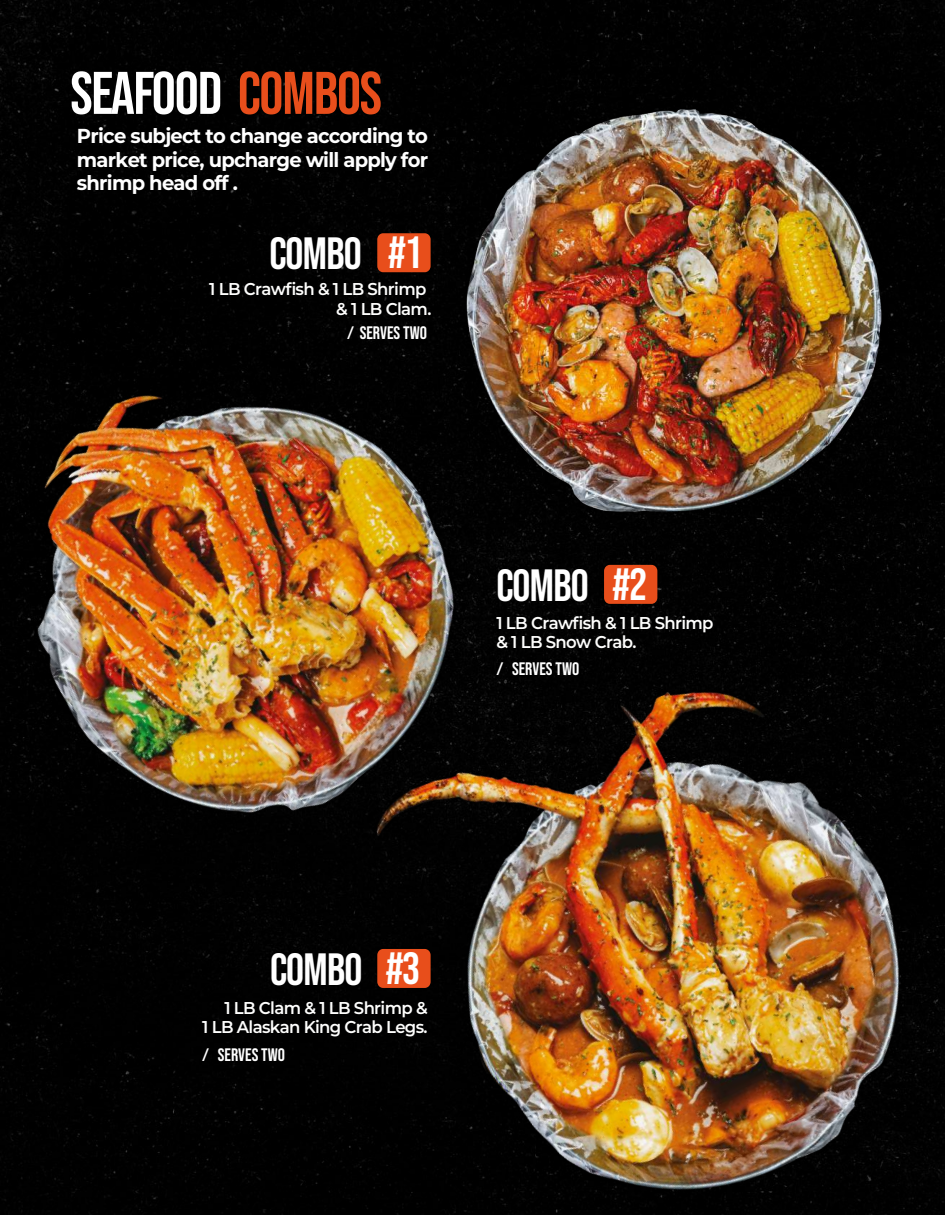
<style>
.page{position:relative;width:945px;height:1215px;background:#000}
.page>*{position:absolute;margin:0;border:0;box-sizing:border-box;transform-origin:0 0}
.t1{font:60px "Bebas Neue";letter-spacing:-.02em;color:#fff}
.t2{font:45px "Bebas Neue";letter-spacing:-.015em;color:#fff}
.t3{font:700 20.25px/23.4px "Montserrat";letter-spacing:-.04em;color:#fff;text-align:justify}
.t4{font:18px "Bebas Neue";color:#fff}
.t5{font:600 17.1px/19.8px "Montserrat";letter-spacing:-.04em;color:#fdfdfc;text-align:right}
.s1{color:#e84e1b}
</style>
<div class="page">
<img style="left:332px;top:80px;width:613px;height:454px">
<img style="left:0;top:187px;width:639px;height:807px">
<img style="left:235px;top:544px;width:710px;height:671px">
<div style="left:377px;top:949px;width:54px;height:39px;background:#e84e1b;border-radius:6px"></div>
<div style="left:604px;top:565px;width:53px;height:39px;background:#e84e1b;border-radius:6px"></div>
<div style="left:377px;top:233px;width:54px;height:39px;background:#e84e1b;border-radius:6px"></div>
<h1 class="t1" style="left:70px;top:59px;width:313px">SEAFOOD <span class="s1">COMBOS</span></h1>
<p class="t3" style="left:77px;top:124px;width:353px">Price subject to change according to market price, upcharge will apply for shrimp head off .</p>
<h2 class="t2" style="left:269px;top:228px;width:155px">COMBO #1</h2>
<p class="t5" style="left:209px;top:278px;width:224px">1 LB Crawfish &amp; 1 LB Shrimp &amp; 1 LB Clam.</p>
<p class="t4" style="left:347px;top:322px;width:82px">/ SERVES TWO</p>
<h2 class="t2" style="left:612px;top:559px;width:36px">#2</h2>
<h2 class="t2" style="left:496px;top:560px;width:94px">COMBO</h2>
<p class="t5" style="left:496px;top:612px;width:219px;text-align:left">1 LB Crawfish &amp; 1 LB Shrimp &amp; 1 LB Snow Crab.</p>
<p class="t4" style="left:496px;top:658px;width:84px">/ SERVES TWO</p>
<h2 class="t2" style="left:385px;top:943px;width:36px">#3</h2>
<h2 class="t2" style="left:270px;top:944px;width:94px">COMBO</h2>
<p class="t5" style="left:202px;top:997px;width:227px">1 LB Clam &amp; 1 LB Shrimp &amp;<br>1 LB Alaskan King Crab Legs.</p>
<p class="t4" style="left:202px;top:1045px;width:84px">/ SERVES TWO</p>
</div>
